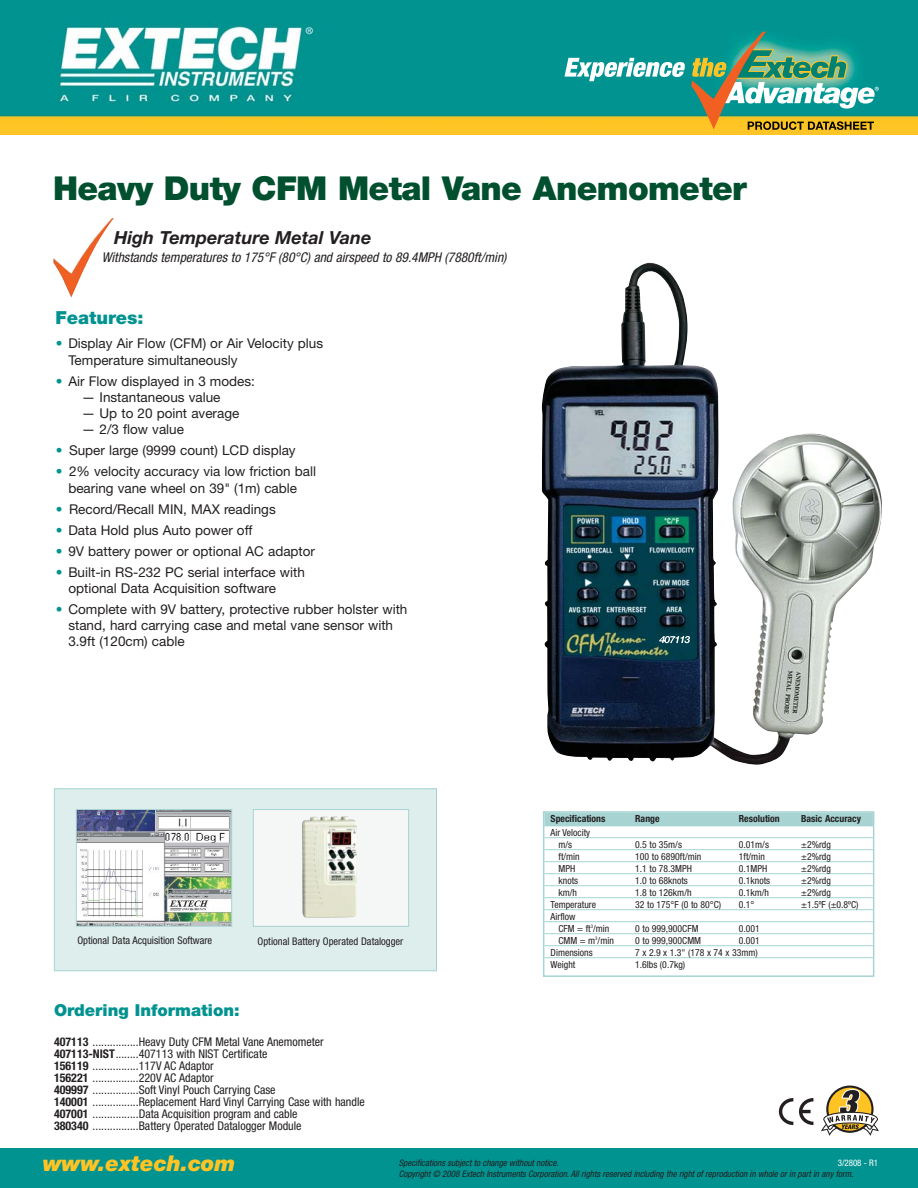
<style>
.page{position:relative;width:918px;height:1188px;background:#fff}
.page>*{position:absolute;margin:0;border:0;box-sizing:border-box;transform-origin:0 0}
.t1{font:900 33px "Helvetica Neue LT";letter-spacing:-.02em;color:#00502f}
.t2{font:italic 900 21.75px "Helvetica Neue LT";color:#ffc424}
.t3{font:italic 700 18px "Helvetica Neue LT";color:#231f20}
.t4{font:900 18px "Helvetica Neue LT";color:#009390}
.t5{font:900 16.5px "Helvetica Neue LT";color:#009390}
.t6{font:13.5px/16.2px "Helvetica Neue LT";color:#231f20}
.t7{font:italic condensed 13.5px "Helvetica Neue LT";color:#231f20}
.t8{font:condensed 12px/12px "Helvetica Neue LT";color:#231f20}
.t9{font:condensed 10.5px "Helvetica Neue LT";color:#231f20}
.t10{font:condensed 9.75px/12px "Helvetica Neue LT";color:#231f20}
.t11{font:700 condensed 9.75px "Helvetica Neue LT";color:#231f20}
.t12{font:italic condensed 9px "Helvetica Neue LT";color:#231f20}
.t13{font:condensed 9px "Helvetica Neue LT";letter-spacing:-.01em;color:#fff}
.s1{color:#009390}
.s2{font-weight:700}
</style>
<div class="page">
<div style="left:0;top:1148px;width:918px;height:40px;background:#009390"></div>
<img style="left:53px;top:218px;width:61px;height:80px">
<svg style="left:821px;top:1086px;width:58px;height:50px"></svg>
<svg style="left:779px;top:1098px;width:14px;height:27px"></svg>
<svg style="left:799px;top:1098px;width:14px;height:27px"></svg>
<div style="left:544px;top:813px;width:329px;height:13px;background:#a7d4d3"></div>
<hr style="left:544px;top:837px;width:329px;height:1px;background:#a7d4d3">
<hr style="left:544px;top:849px;width:329px;height:1px;background:#a7d4d3">
<hr style="left:544px;top:861px;width:329px;height:1px;background:#a7d4d3">
<hr style="left:544px;top:873px;width:329px;height:1px;background:#a7d4d3">
<hr style="left:544px;top:885px;width:329px;height:1px;background:#a7d4d3">
<hr style="left:544px;top:897px;width:329px;height:1px;background:#a7d4d3">
<hr style="left:544px;top:909px;width:329px;height:1px;background:#a7d4d3">
<hr style="left:544px;top:921px;width:329px;height:1px;background:#a7d4d3">
<hr style="left:544px;top:933px;width:329px;height:1px;background:#a7d4d3">
<hr style="left:544px;top:945px;width:329px;height:1px;background:#a7d4d3">
<hr style="left:544px;top:957px;width:329px;height:1px;background:#a7d4d3">
<div style="left:543px;top:811px;width:331px;height:166px;border:2px solid #a7d4d3"></div>
<img style="left:542px;top:262px;width:340px;height:503px">
<img style="left:659px;top:636px;width:31px;height:7px">
<div style="left:54px;top:789px;width:382px;height:182px;background:#deeeed"></div>
<div style="left:54px;top:788px;width:383px;height:183px;border:1px solid #a7d4d3"></div>
<img style="left:78px;top:811px;width:152px;height:114px">
<div style="left:76px;top:809px;width:156px;height:118px;border:1px solid #a7d4d3"></div>
<div style="left:254px;top:810px;width:154px;height:116px;background:#f5f6f6"></div>
<img style="left:302px;top:816px;width:55px;height:102px">
<div style="left:253px;top:809px;width:156px;height:118px;border:1px solid #a7d4d3"></div>
<img style="left:0;top:0;width:918px;height:135px">
<svg style="left:875px;top:87px;width:4px;height:4px"></svg>
<img style="left:766px;top:49px;width:81px;height:30px">
<img style="left:766px;top:50px;width:80px;height:28px">
<img style="left:766px;top:82px;width:109px;height:27px">
<img style="left:691px;top:31px;width:75px;height:98px">
<img style="left:564px;top:58px;width:163px;height:23px">
<img style="left:748px;top:121px;width:126px;height:9px">
<h1 class="t1" style="left:53px;top:176px;width:695px">Heavy Duty CFM Metal Vane Anemometer</h1>
<h3 class="t3" style="left:114px;top:231px;width:259px">High Temperature Metal Vane</h3>
<p class="t7" style="left:102px;top:252px;width:406px">Withstands temperatures to 175°F (80°C) and airspeed to 89.4MPH (7880ft/min)</p>
<h3 class="t4" style="left:56px;top:311px;width:90px">Features:</h3>
<p class="t6" style="left:68px;top:337px;width:256px;text-indent:-13px"><span class="s1">•</span> Display Air Flow (CFM) or Air Velocity plus<br>Temperature simultaneously</p>
<p class="t6" style="left:56px;top:374px;width:201px"><span class="s1">•</span> Air Flow displayed in 3 modes:</p>
<p class="t6" style="left:82px;top:390px;width:140px">— Instantaneous value</p>
<p class="t6" style="left:82px;top:406px;width:159px">— Up to 20 point average</p>
<p class="t6" style="left:82px;top:423px;width:104px">— 2/3 flow value</p>
<p class="t6" style="left:56px;top:444px;width:241px"><span class="s1">•</span> Super large (9999 count) LCD display</p>
<p class="t6" style="left:56px;top:465px;width:262px;text-align:center"><span class="s1">•</span> 2% velocity accuracy via low friction ball bearing vane wheel on 39" (1m) cable</p>
<p class="t6" style="left:56px;top:502px;width:222px"><span class="s1">•</span> Record/Recall MIN, MAX readings</p>
<p class="t6" style="left:56px;top:523px;width:198px"><span class="s1">•</span> Data Hold plus Auto power off</p>
<p class="t6" style="left:56px;top:544px;width:261px"><span class="s1">•</span> 9V battery power or optional AC adaptor</p>
<p class="t6" style="left:68px;top:565px;width:238px;text-indent:-13px"><span class="s1">•</span> Built-in RS-232 PC serial interface with optional Data Acquisition software</p>
<p class="t6" style="left:68px;top:602px;width:341px;text-indent:-13px"><span class="s1">•</span> Complete with 9V battery, protective rubber holster with stand, hard carrying case and metal vane sensor with<br>3.9ft (120cm) cable</p>
<p class="t9" style="left:77px;top:937px;width:136px">Optional Data Acquisition Software</p>
<p class="t9" style="left:258px;top:937px;width:147px">Optional Battery Operated Datalogger</p>
<p class="t5" style="left:54px;top:1004px;width:187px">Ordering Information:</p>
<p class="t8" style="left:54px;top:1036px;width:312px"><span class="s2">407113</span> ................Heavy Duty CFM Metal Vane Anemometer <span class="s2">407113-NIST</span>........407113 with NIST Certificate<br><span class="s2">156119</span> ................117V AC Adaptor<br><span class="s2">156221</span> ................220V AC Adaptor<br><span class="s2">409997</span> ................Soft Vinyl Pouch Carrying Case<br><span class="s2">140001</span> ................Replacement Hard Vinyl Carrying Case with handle <span class="s2">407001</span> ................Data Acquisition program and cable<br><span class="s2">380340</span> ................Battery Operated Datalogger Module</p>
<p class="t11" style="left:551px;top:815px;width:56px">Specifications</p>
<p class="t11" style="left:635px;top:815px;width:26px">Range</p>
<p class="t11" style="left:739px;top:815px;width:42px">Resolution</p>
<p class="t11" style="left:801px;top:815px;width:61px">Basic Accuracy</p>
<p class="t10" style="left:559px;top:827px;width:33px;text-indent:-8px">Air Velocity m/s</p>
<p class="t10" style="left:635px;top:839px;width:48px">0.5 to 35m/s</p>
<p class="t10" style="left:739px;top:839px;width:32px">0.01m/s</p>
<p class="t10" style="left:801px;top:839px;width:31px">±2%rdg</p>
<p class="t10" style="left:559px;top:851px;width:23px">ft/min</p>
<p class="t10" style="left:635px;top:851px;width:68px">100 to 6890ft/min</p>
<p class="t10" style="left:739px;top:851px;width:27px">1ft/min</p>
<p class="t10" style="left:801px;top:851px;width:31px">±2%rdg</p>
<p class="t10" style="left:559px;top:863px;width:18px">MPH</p>
<p class="t10" style="left:635px;top:863px;width:58px">1.1 to 78.3MPH</p>
<p class="t10" style="left:739px;top:863px;width:30px">0.1MPH</p>
<p class="t10" style="left:801px;top:863px;width:31px">±2%rdg</p>
<p class="t10" style="left:559px;top:875px;width:21px">knots</p>
<p class="t10" style="left:635px;top:875px;width:54px">1.0 to 68knots</p>
<p class="t10" style="left:739px;top:875px;width:33px">0.1knots</p>
<p class="t10" style="left:801px;top:875px;width:31px">±2%rdg</p>
<p class="t10" style="left:559px;top:887px;width:20px">km/h</p>
<p class="t10" style="left:635px;top:887px;width:58px">1.8 to 126km/h</p>
<p class="t10" style="left:739px;top:887px;width:32px">0.1km/h</p>
<p class="t10" style="left:801px;top:887px;width:31px">±2%rdg</p>
<p class="t10" style="left:551px;top:899px;width:47px">Temperature</p>
<p class="t10" style="left:635px;top:899px;width:87px">32 to 175°F (0 to 80°C)</p>
<p class="t10" style="left:739px;top:899px;width:17px">0.1°</p>
<p class="t10" style="left:801px;top:899px;width:59px">±1.5ºF (±0.8ºC)</p>
<p class="t10" style="left:559px;top:911px;width:52px;text-indent:-8px">Airflow<br>CFM = ft<sup>3</sup>/min</p>
<p class="t10" style="left:635px;top:923px;width:65px">0 to 999,900CFM</p>
<p class="t10" style="left:739px;top:923px;width:23px">0.001</p>
<p class="t10" style="left:559px;top:935px;width:57px">CMM = m<sup>3</sup>/min</p>
<p class="t10" style="left:635px;top:935px;width:67px">0 to 999,900CMM</p>
<p class="t10" style="left:739px;top:935px;width:23px">0.001</p>
<p class="t10" style="left:551px;top:947px;width:44px">Dimensions</p>
<p class="t10" style="left:635px;top:947px;width:124px">7 x 2.9 x 1.3" (178 x 74 x 33mm)</p>
<p class="t10" style="left:551px;top:959px;width:26px">Weight</p>
<p class="t10" style="left:635px;top:959px;width:51px">1.6lbs (0.7kg)</p>
<h2 class="t2" style="left:43px;top:1156px;width:194px">www.extech.com</h2>
<p class="t12" style="left:399px;top:1160px;width:161px">Specifications subject to change without notice.</p>
<p class="t13" style="left:838px;top:1160px;width:42px">3/2808 - R1</p>
<p class="t12" style="left:399px;top:1171px;width:456px">Copyright © 2008 Extech Instruments Corporation. All rights reserved including the right of reproduction in whole or in part in any form.</p>
</div>
